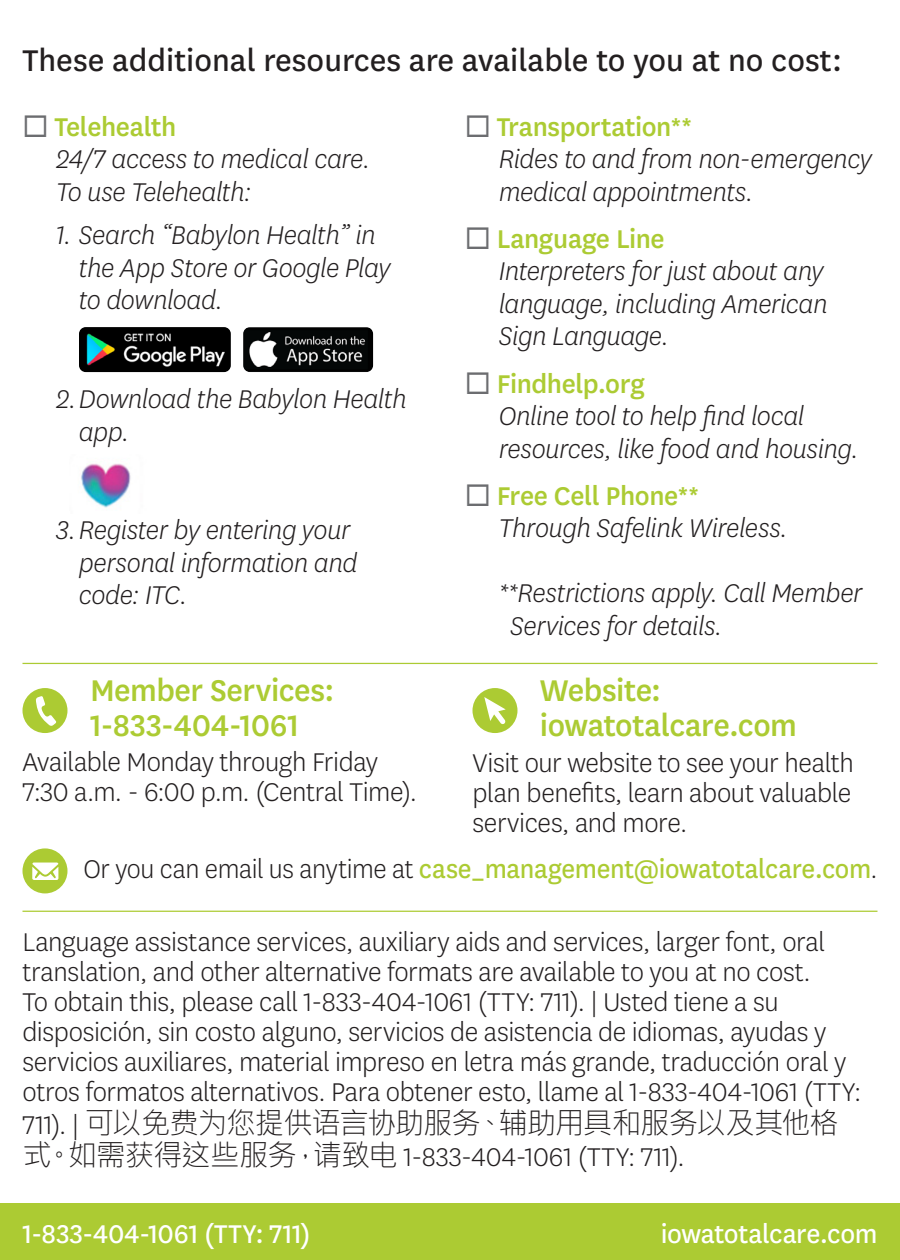
<style>
.page{position:relative;width:900px;height:1260px;background:#fff}
.page>*{position:absolute;margin:0;border:0;box-sizing:border-box;transform-origin:0 0}
.t1{font:500 35px/35px "Centene Sans";letter-spacing:-.015em;color:#accb33}
.t2{font:35px "Centene Sans";color:#231f20}
.t3{font:300 30px/30.8px "Centene Sans";letter-spacing:-.015em;color:#231f20}
.t4{font:italic 300 30px/32.5px "Centene Sans";letter-spacing:-.015em;color:#231f20}
.t5{font:500 30px "Centene Sans";letter-spacing:-.015em;color:#accb33}
.t6{font:30px "Centene Sans";letter-spacing:-.015em;color:#accb33;scale:.96 1}
.t7{font:30px "Centene Sans";letter-spacing:-.01em;color:#fff}
.s1{color:#6c6d70}
.s2{font-weight:300;color:#231f20}
.s3{font-family:"Microsoft Jheng Hei"}
</style>
<div class="page">
<img style="left:79px;top:327px;width:152px;height:45px">
<img style="left:243px;top:327px;width:130px;height:45px">
<img style="left:81px;top:463px;width:50px;height:45px">
<div style="left:0;top:1204px;width:900px;height:56px;background:#accb33"></div>
<hr style="left:22px;top:663px;width:856px;height:1px;background:#accb33">
<hr style="left:22px;top:911px;width:856px;height:1px;background:#accb33">
<div style="left:23px;top:688px;width:45px;height:45px;background:#accb33;border-radius:50%"></div>
<svg style="left:36px;top:696px;width:20px;height:30px"></svg>
<div style="left:473px;top:688px;width:44px;height:45px;background:#accb33;border-radius:50%"></div>
<svg style="left:484px;top:697px;width:22px;height:27px"></svg>
<div style="left:22px;top:848px;width:45px;height:45px;background:#accb33;border-radius:50%"></div>
<svg style="left:32px;top:863px;width:26px;height:17px"></svg>
<p class="t2" style="left:22px;top:37px;width:821px">These additional resources are available to you at no cost:</p>
<p class="t5" style="left:22px;top:106px;width:155px"><span class="s1">◻</span> Telehealth</p>
<p class="t4" style="left:56px;top:142px;width:316px">24/7 access to medical care.<br>To use Telehealth:</p>
<p class="t4" style="left:79px;top:218px;width:314px;text-indent:-22px">1. Search “Babylon Health” in the App Store or Google Play to download.</p>
<p class="t5" style="left:465px;top:106px;width:229px"><span class="s1">◻</span> Transportation**</p>
<p class="t4" style="left:499px;top:142px;width:375px">Rides to and from non-emergency medical appointments.</p>
<p class="t5" style="left:465px;top:218px;width:201px"><span class="s1">◻</span> Language Line</p>
<p class="t4" style="left:499px;top:254px;width:330px">Interpreters for just about any language, including American<br>Sign Language.</p>
<p class="t5" style="left:465px;top:363px;width:181px"><span class="s1">◻</span> Findhelp.org</p>
<p class="t4" style="left:499px;top:399px;width:361px">Online tool to help find local resources, like food and housing.</p>
<p class="t5" style="left:465px;top:475px;width:236px"><span class="s1">◻</span> Free Cell Phone**</p>
<p class="t4" style="left:499px;top:511px;width:291px">Through Safelink Wireless.</p>
<p class="t4" style="left:510px;top:576px;width:354px;text-indent:-11px">**Restrictions apply. Call Member<br>Services for details.</p>
<p class="t4" style="left:79px;top:382px;width:329px;text-indent:-22px">2. Download the Babylon Health app.</p>
<p class="t4" style="left:79px;top:513px;width:280px;text-indent:-22px">3. Register by entering your personal information and code: ITC.</p>
<h2 class="t1" style="left:90px;top:671px;width:246px">Member Services:<br>1-833-404-1061</h2>
<p class="t3" style="left:22px;top:746px;width:396px;line-height:30px">Available Monday through Friday<br>7:30 a.m. - 6:00 p.m. (Central Time).</p>
<h2 class="t1" style="left:540px;top:671px;width:259px">Website: iowatotalcare.com</h2>
<p class="t3" style="left:472px;top:747px;width:383px;line-height:30px;text-align:justify">Visit our website to see your health plan benefits, learn about valuable services, and more.</p>
<p class="t6" style="left:83px;top:849px;width:829px"><span class="s2">Or you can email us anytime at</span> case_management@iowatotalcare.com<span class="s2">.</span></p>
<p class="t3" style="left:22px;top:926px;width:840px">Language assistance services, auxiliary aids and services, larger font, oral translation, and other alternative formats are available to you at no cost.<br>To obtain this, please call 1-833-404-1061 (TTY: 711). | Usted tiene a su disposición, sin costo alguno, servicios de asistencia de idiomas, ayudas y servicios auxiliares, material impreso en letra más grande, traducción oral y otros formatos alternativos. Para obtener esto, llame al 1-833-404-1061 (TTY:<br>711). | <span class="s3">可以免费为您提供语言协助服务、辅助用具和服务以及其他格式。如需获得这些服务，请致电</span> 1-833-404-1061 (TTY: 711).</p>
<p class="t7" style="left:22px;top:1214px;width:289px">1-833-404-1061 (TTY: 711)</p>
<p class="t7" style="left:661px;top:1214px;width:218px">iowatotalcare.com</p>
</div>
